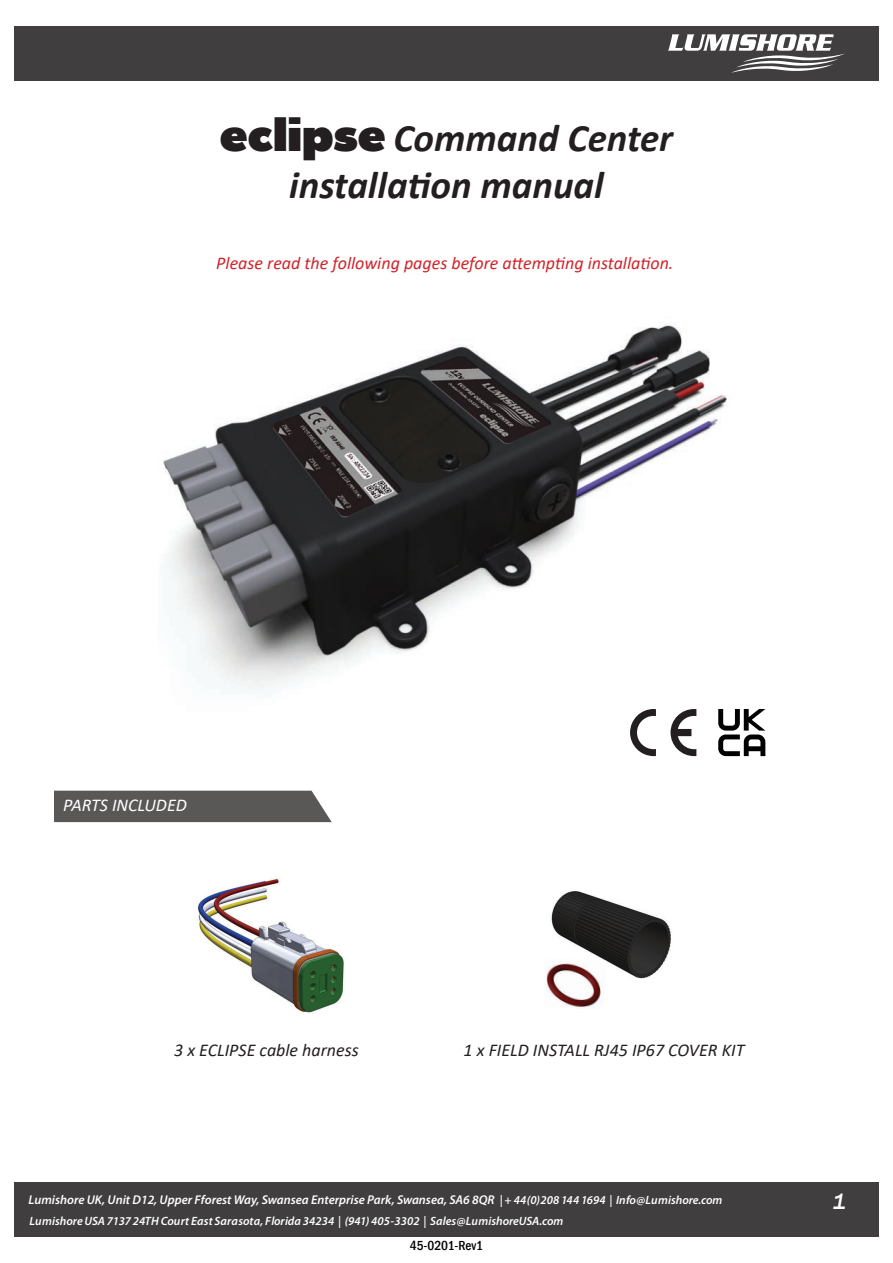
<style>
.page{position:relative;width:893px;height:1263px;background:#fff}
.page>*{position:absolute;margin:0;border:0;box-sizing:border-box;transform-origin:0 0}
.t1{font:italic 700 39px/46.8px "Calibri";color:#231f20;text-align:center}
.t2{font:italic 500 22.5px "Franklin Gothic";color:#fff}
.t3{font:italic 18px "Calibri";color:#d1232a}
.t4{font:italic 18px "Calibri";color:#231f20}
.t5{font:italic 18px "Calibri";color:#fff}
.t6{font:500 condensed 13.5px "Franklin Gothic";color:#000}
.t7{font:italic 600 12.75px "Myriad Pro";color:#fff}
.t8{font:italic 600 12px "Myriad Pro";color:#fff}
.s1{font-family:"Catalpa";font-weight:800;font-style:normal;font-size:45px}
.s2{font-size:12px}
</style>
<div class="page">
<div style="left:14px;top:1183px;width:864px;height:54px;background:#403e3e"></div>
<div style="left:14px;top:26px;width:864px;height:54px;background:#403e3e"></div>
<svg style="left:668px;top:34px;width:177px;height:39px"></svg>
<img style="left:163px;top:323px;width:564px;height:393px">
<div style="left:54px;top:791px;width:278px;height:31px;background:#5a5757"></div>
<img style="left:196px;top:878px;width:148px;height:135px">
<img style="left:551px;top:891px;width:120px;height:88px">
<img style="left:546px;top:957px;width:61px;height:51px">
<svg style="left:630px;top:709px;width:26px;height:47px"></svg>
<svg style="left:670px;top:709px;width:26px;height:47px"></svg>
<svg style="left:718px;top:709px;width:47px;height:47px"></svg>
<h1 class="t1" style="left:220px;top:113px;width:455px"><span class="s1">eclipse</span> Command Center installation manual</h1>
<h3 class="t3" style="left:216px;top:250px;width:459px">Please read the following pages before attempting installation.</h3>
<h3 class="t5" style="left:63px;top:792px;width:125px">PARTS INCLUDED</h3>
<h3 class="t4" style="left:174px;top:1037px;width:186px">3 x ECLIPSE cable harness</h3>
<h3 class="t4" style="left:464px;top:1037px;width:282px">1 x FIELD INSTALL RJ45 IP67 COVER KIT</h3>
<p class="t7" style="left:29px;top:1191px;width:695px">Lumishore UK, Unit D12, Upper Fforest Way, Swansea Enterprise Park, Swansea, SA6 8QR <span class="s2">| + 44(0)208 144 1694 | Info@Lumishore.com</span></p>
<p class="t8" style="left:30px;top:1213px;width:535px">LumishoreUSA 7137 24THCourt East Sarasota, Florida 34234 | (941) 405-3302 | Sales@LumishoreUSA.com</p>
<p class="t6" style="left:410px;top:1237px;width:75px">45-0201-Rev1</p>
<h2 class="t2" style="left:832px;top:1188px;width:15px">1</h2>
</div>
